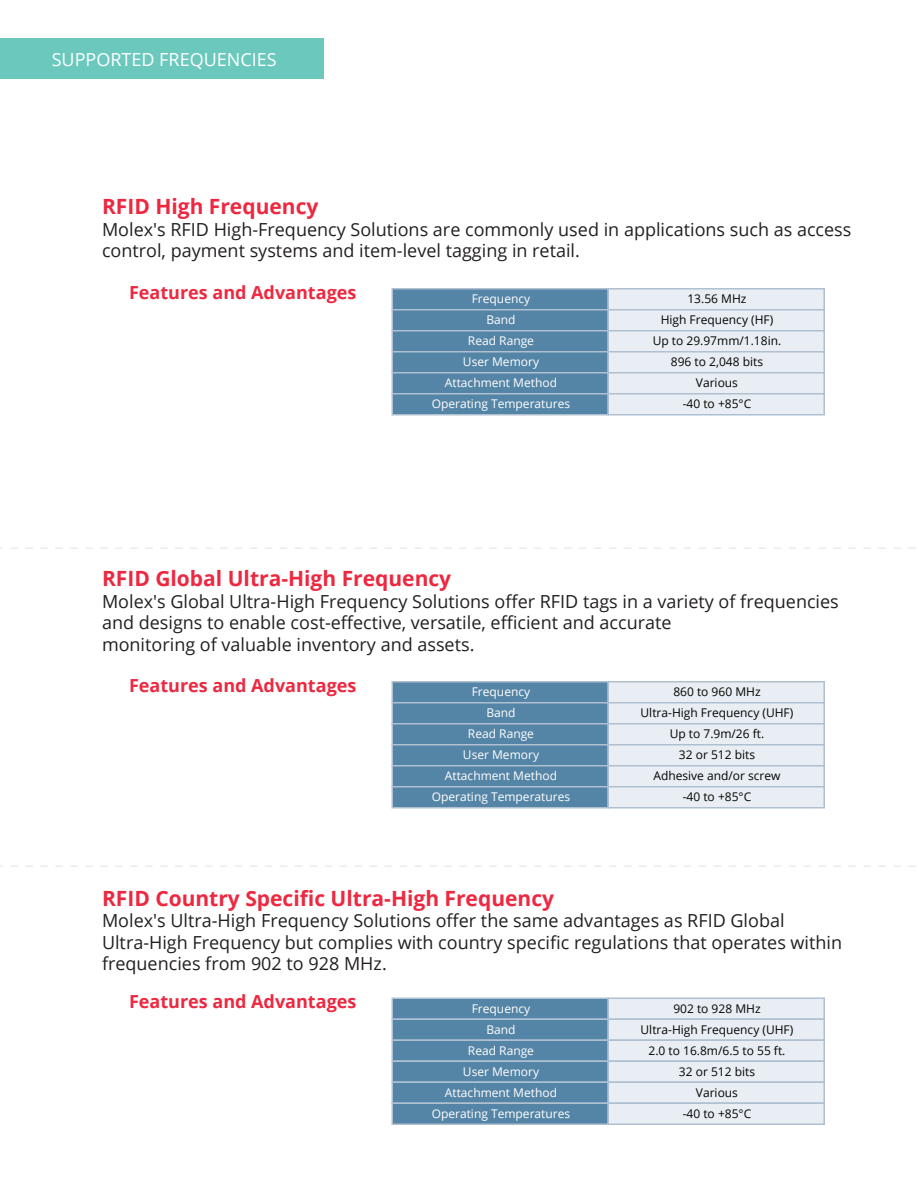
<style>
.page{position:relative;width:918px;height:1188px;background:#fff}
.page>*{position:absolute;margin:0;border:0;box-sizing:border-box;transform-origin:0 0}
.t1{font:700 21px "Open Sans";color:#ed2840}
.t2{font:18px/21.6px "Open Sans";color:#231f20}
.t3{font:700 18px "Open Sans";color:#ed2840}
.t4{font:18px "Open Sans";color:#fff}
.t5{font:12px/21px "Open Sans";color:#040503;text-align:center}
.t6{font:12px/21px "Open Sans";color:#fff;text-align:center}
</style>
<div class="page">
<div style="left:0;top:38px;width:324px;height:41px;background:#6bc8bd"></div>
<div style="left:392px;top:998px;width:217px;height:22px;background:#5585a6;border:2px solid #afc0d1"></div>
<div style="left:392px;top:1018px;width:217px;height:23px;background:#5585a6;border:2px solid #afc0d1"></div>
<div style="left:392px;top:1040px;width:217px;height:22px;background:#5585a6;border:2px solid #afc0d1"></div>
<div style="left:392px;top:1060px;width:217px;height:23px;background:#5585a6;border:2px solid #afc0d1"></div>
<div style="left:392px;top:1082px;width:217px;height:22px;background:#5585a6;border:2px solid #afc0d1"></div>
<div style="left:608px;top:998px;width:217px;height:22px;background:#e8eef3;border:2px solid #afc0d1"></div>
<div style="left:608px;top:1018px;width:217px;height:23px;background:#e8eef3;border:2px solid #afc0d1"></div>
<div style="left:608px;top:1040px;width:217px;height:22px;background:#e8eef3;border:2px solid #afc0d1"></div>
<div style="left:608px;top:1060px;width:217px;height:23px;background:#e8eef3;border:2px solid #afc0d1"></div>
<div style="left:608px;top:1082px;width:217px;height:22px;background:#e8eef3;border:2px solid #afc0d1"></div>
<div style="left:392px;top:1102px;width:217px;height:23px;background:#5585a6;border:2px solid #afc0d1"></div>
<div style="left:608px;top:1102px;width:217px;height:23px;background:#e8eef3;border:2px solid #afc0d1"></div>
<div style="left:392px;top:681px;width:217px;height:23px;background:#5585a6;border:2px solid #afc0d1"></div>
<div style="left:392px;top:702px;width:217px;height:22px;background:#5585a6;border:2px solid #afc0d1"></div>
<div style="left:392px;top:723px;width:217px;height:23px;background:#5585a6;border:2px solid #afc0d1"></div>
<div style="left:392px;top:744px;width:217px;height:22px;background:#5585a6;border:2px solid #afc0d1"></div>
<div style="left:392px;top:765px;width:217px;height:23px;background:#5585a6;border:2px solid #afc0d1"></div>
<div style="left:608px;top:681px;width:217px;height:23px;background:#e8eef3;border:2px solid #afc0d1"></div>
<div style="left:608px;top:702px;width:217px;height:22px;background:#e8eef3;border:2px solid #afc0d1"></div>
<div style="left:608px;top:723px;width:217px;height:23px;background:#e8eef3;border:2px solid #afc0d1"></div>
<div style="left:608px;top:744px;width:217px;height:22px;background:#e8eef3;border:2px solid #afc0d1"></div>
<div style="left:608px;top:765px;width:217px;height:23px;background:#e8eef3;border:2px solid #afc0d1"></div>
<div style="left:392px;top:786px;width:217px;height:22px;background:#5585a6;border:2px solid #afc0d1"></div>
<div style="left:608px;top:786px;width:217px;height:22px;background:#e8eef3;border:2px solid #afc0d1"></div>
<div style="left:392px;top:288px;width:217px;height:22px;background:#5585a6;border:2px solid #afc0d1"></div>
<div style="left:392px;top:309px;width:217px;height:23px;background:#5585a6;border:2px solid #afc0d1"></div>
<div style="left:392px;top:330px;width:217px;height:22px;background:#5585a6;border:2px solid #afc0d1"></div>
<div style="left:392px;top:351px;width:217px;height:23px;background:#5585a6;border:2px solid #afc0d1"></div>
<div style="left:392px;top:372px;width:217px;height:22px;background:#5585a6;border:2px solid #afc0d1"></div>
<div style="left:608px;top:288px;width:217px;height:22px;background:#e8eef3;border:2px solid #afc0d1"></div>
<div style="left:608px;top:309px;width:217px;height:23px;background:#e8eef3;border:2px solid #afc0d1"></div>
<div style="left:608px;top:330px;width:217px;height:22px;background:#e8eef3;border:2px solid #afc0d1"></div>
<div style="left:608px;top:351px;width:217px;height:23px;background:#e8eef3;border:2px solid #afc0d1"></div>
<div style="left:608px;top:372px;width:217px;height:22px;background:#e8eef3;border:2px solid #afc0d1"></div>
<div style="left:392px;top:393px;width:217px;height:23px;background:#5585a6;border:2px solid #afc0d1"></div>
<div style="left:608px;top:393px;width:217px;height:23px;background:#e8eef3;border:2px solid #afc0d1"></div>
<svg style="left:0;top:866px;width:916px;height:1px"></svg>
<svg style="left:0;top:548px;width:916px;height:1px"></svg>
<p class="t4" style="left:52px;top:48px;width:226px">SUPPORTED FREQUENCIES</p>
<p class="t1" style="left:102px;top:192px;width:218px">RFID High Frequency</p>
<p class="t2" style="left:102px;top:218px;width:751px">Molex's RFID High-Frequency Solutions are commonly used in applications such as access control, payment systems and item-level tagging in retail.</p>
<p class="t3" style="left:129px;top:280px;width:229px">Features and Advantages</p>
<p class="t6" style="left:432px;top:288px;width:140px">Frequency<br>Band<br>Read Range<br>User Memory<br>Attachment Method<br>Operating Temperatures</p>
<p class="t5" style="left:653px;top:288px;width:130px">13.56 MHz<br>High Frequency (HF)<br>Up to 29.97mm/1.18in.<br>896 to 2,048 bits<br>Various<br>-40 to +85°C</p>
<p class="t1" style="left:102px;top:564px;width:351px">RFID Global Ultra-High Frequency</p>
<p class="t2" style="left:102px;top:590px;width:738px">Molex's Global Ultra-High Frequency Solutions offer RFID tags in a variety of frequencies and designs to enable cost-effective, versatile, efficient and accurate<br>monitoring of valuable inventory and assets.</p>
<p class="t3" style="left:129px;top:672px;width:229px">Features and Advantages</p>
<p class="t6" style="left:432px;top:681px;width:140px">Frequency<br>Band<br>Read Range<br>User Memory<br>Attachment Method<br>Operating Temperatures</p>
<p class="t5" style="left:641px;top:681px;width:154px">860 to 960 MHz<br>Ultra-High Frequency (UHF)<br>Up to 7.9m/26 ft.<br>32 or 512 bits<br>Adhesive and/or screw<br>-40 to +85°C</p>
<p class="t1" style="left:102px;top:883px;width:454px">RFID Country Specific Ultra-High Frequency</p>
<p class="t2" style="left:102px;top:909px;width:742px">Molex's Ultra-High Frequency Solutions offer the same advantages as RFID Global<br>Ultra-High Frequency but complies with country specific regulations that operates within frequencies from 902 to 928 MHz.</p>
<p class="t3" style="left:129px;top:989px;width:229px">Features and Advantages</p>
<p class="t6" style="left:432px;top:998px;width:140px">Frequency<br>Band<br>Read Range<br>User Memory<br>Attachment Method<br>Operating Temperatures</p>
<p class="t5" style="left:641px;top:998px;width:154px">902 to 928 MHz<br>Ultra-High Frequency (UHF)<br>2.0 to 16.8m/6.5 to 55 ft.<br>32 or 512 bits<br>Various<br>-40 to +85°C</p>
</div>
